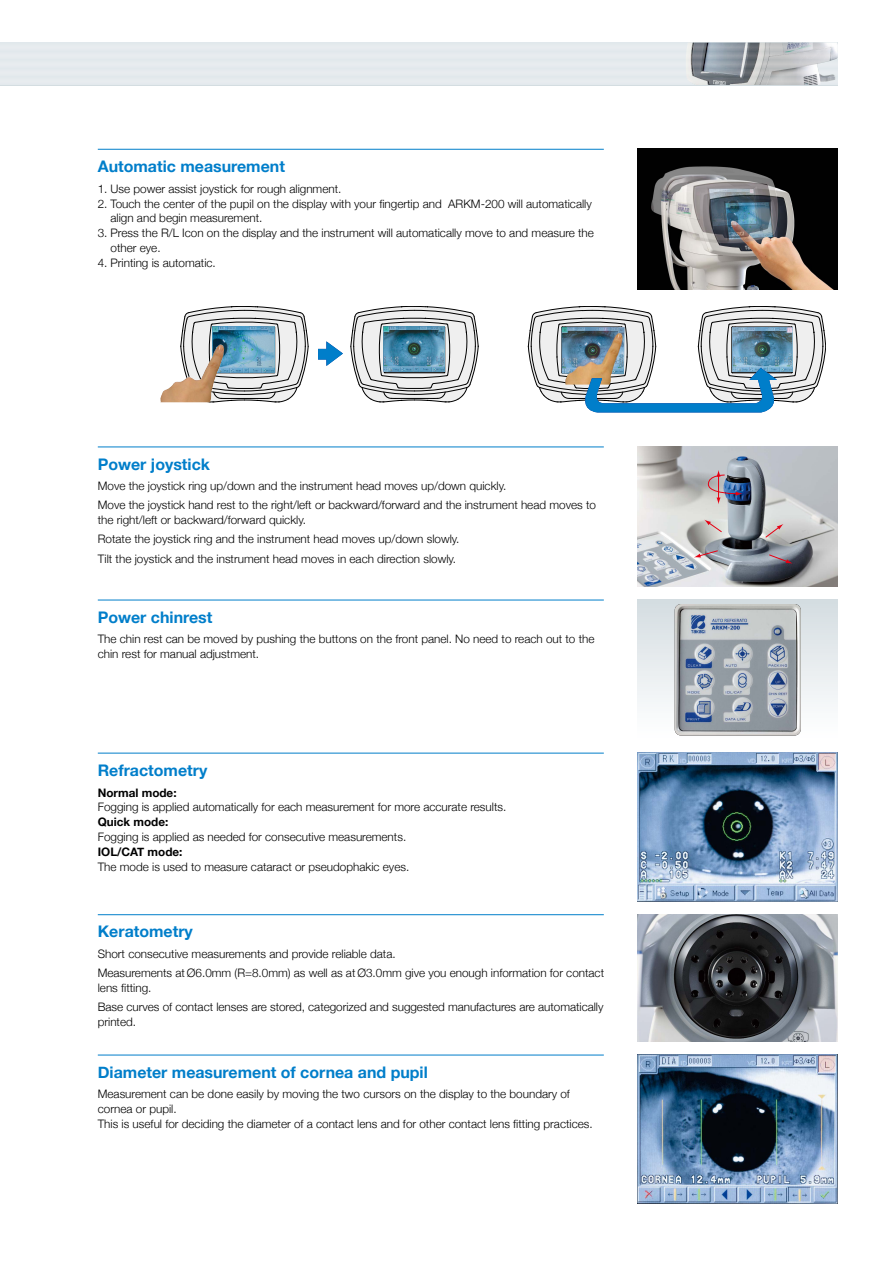
<style>
.page{position:relative;width:893px;height:1263px;background:#fff}
.page>*{position:absolute;margin:0;border:0;box-sizing:border-box;transform-origin:0 0}
.t1{font:700 15.9px "Helvetica Neue";color:#007eca}
.t2{font:300 11.7px/14.9px "Helvetica Neue";color:#000}
.t3{font:700 11.7px "Helvetica Neue";color:#000}
</style>
<div class="page">
<div style="left:638px;top:600px;width:200px;height:140px;background:linear-gradient(to bottom,#d3dbdf,#fefefe)"></div>
<svg style="left:180px;top:306px;width:129px;height:97px"></svg>
<svg style="left:350px;top:306px;width:129px;height:97px"></svg>
<img style="left:212px;top:327px;width:63px;height:45px">
<img style="left:160px;top:344px;width:64px;height:58px">
<img style="left:384px;top:326px;width:60px;height:46px">
<hr style="left:98px;top:149px;width:506px;height:1px;background:#007eca">
<hr style="left:98px;top:600px;width:506px;height:1px;background:#007eca">
<img style="left:675px;top:604px;width:126px;height:131px">
<hr style="left:98px;top:753px;width:506px;height:1px;background:#007eca">
<img style="left:638px;top:753px;width:200px;height:148px">
<hr style="left:98px;top:914px;width:506px;height:1px;background:#007eca">
<img style="left:638px;top:914px;width:200px;height:128px">
<img style="left:638px;top:149px;width:200px;height:140px">
<hr style="left:98px;top:1054px;width:506px;height:1px;background:#007eca">
<img style="left:638px;top:1054px;width:200px;height:149px">
<hr style="left:98px;top:446px;width:506px;height:1px;background:#007eca">
<img style="left:638px;top:446px;width:200px;height:141px">
<svg style="left:708px;top:470px;width:35px;height:34px"></svg>
<svg style="left:704px;top:520px;width:19px;height:13px"></svg>
<svg style="left:694px;top:550px;width:25px;height:7px"></svg>
<svg style="left:768px;top:554px;width:25px;height:10px"></svg>
<svg style="left:765px;top:524px;width:18px;height:14px"></svg>
<svg style="left:0;top:43px;width:838px;height:8px"></svg>
<svg style="left:0;top:51px;width:838px;height:9px"></svg>
<svg style="left:0;top:60px;width:838px;height:8px"></svg>
<svg style="left:0;top:68px;width:838px;height:9px"></svg>
<svg style="left:0;top:77px;width:838px;height:8px"></svg>
<svg style="left:318px;top:341px;width:25px;height:25px"></svg>
<svg style="left:528px;top:306px;width:298px;height:107px"></svg>
<h1 class="t1" style="left:98px;top:154px;width:189px">Automatic measurement</h1>
<p class="t2" style="left:98px;top:181px;width:245px">1. Use power assist joystick for rough alignment.</p>
<p class="t2" style="left:111px;top:196px;width:483px;text-indent:-13px">2. Touch the center of the pupil on the display with your fingertip and ARKM-200 will automatically align and begin measurement.</p>
<p class="t2" style="left:111px;top:225px;width:485px;text-indent:-13px">3. Press the R/L Icon on the display and the instrument will automatically move to and measure the other eye.</p>
<p class="t2" style="left:98px;top:255px;width:120px">4. Printing is automatic.</p>
<h1 class="t1" style="left:98px;top:451px;width:114px">Power joystick</h1>
<p class="t2" style="left:98px;top:476px;width:500px;line-height:19.2px">Move the joystick ring up/down and the instrument head moves up/down quickly.<br>Move the joystick hand rest to the right/left or backward/forward and the instrument head moves to</p>
<p class="t2" style="left:98px;top:510px;width:363px;line-height:19.2px">the right/left or backward/forward quickly.<br>Rotate the joystick ring and the instrument head moves up/down slowly.<br>Tilt the joystick and the instrument head moves in each direction slowly.</p>
<h1 class="t1" style="left:98px;top:604px;width:116px">Power chinrest</h1>
<p class="t2" style="left:98px;top:632px;width:498px">The chin rest can be moved by pushing the buttons on the front panel. No need to reach out to the chin rest for manual adjustment.</p>
<h1 class="t1" style="left:98px;top:757px;width:111px">Refractometry</h1>
<p class="t3" style="left:98px;top:783px;width:80px">Normal mode:</p>
<p class="t2" style="left:98px;top:799px;width:410px">Fogging is applied automatically for each measurement for more accurate results.</p>
<p class="t3" style="left:98px;top:813px;width:72px">Quick mode:</p>
<p class="t2" style="left:98px;top:829px;width:310px">Fogging is applied as needed for consecutive measurements.</p>
<p class="t3" style="left:98px;top:843px;width:86px">IOL/CAT mode:</p>
<p class="t2" style="left:98px;top:859px;width:313px">The mode is used to measure cataract or pseudophakic eyes.</p>
<h1 class="t1" style="left:98px;top:919px;width:97px">Keratometry</h1>
<p class="t2" style="left:98px;top:944px;width:508px;line-height:19.2px">Short consecutive measurements and provide reliable data.<br>Measurements at Ø6.0mm (R=8.0mm) as well as at Ø3.0mm give you enough information for contact</p>
<p class="t2" style="left:98px;top:978px;width:507px;line-height:19.2px">lens fitting.<br>Base curves of contact lenses are stored, categorized and suggested manufactures are automatically</p>
<p class="t2" style="left:98px;top:1014px;width:40px">printed.</p>
<h1 class="t1" style="left:98px;top:1059px;width:332px">Diameter measurement of cornea and pupil</h1>
<p class="t2" style="left:98px;top:1086px;width:496px">Measurement can be done easily by moving the two cursors on the display to the boundary of cornea or pupil.<br>This is useful for deciding the diameter of a contact lens and for other contact lens fitting practices.</p>
</div>
